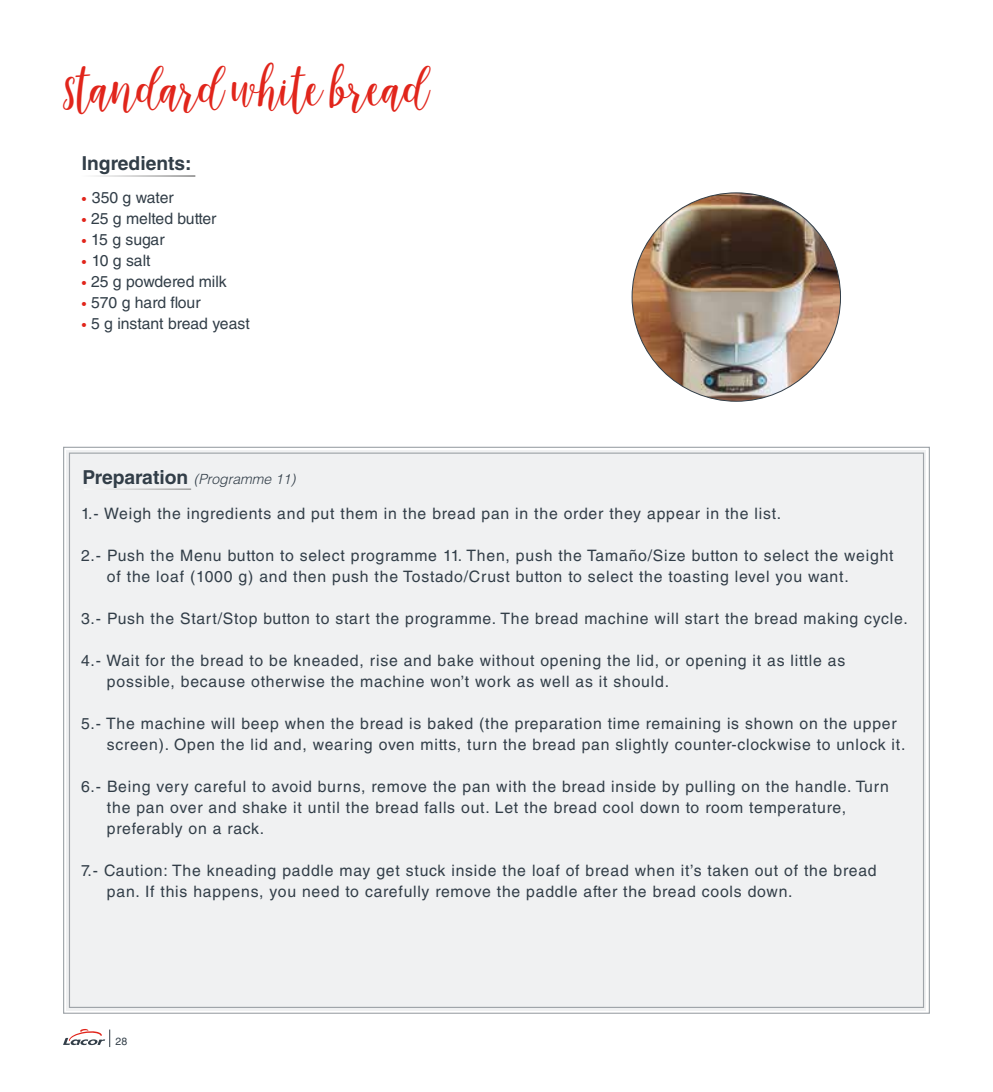
<style>
.page{position:relative;width:993px;height:1092px;background:#fff}
.page>*{position:absolute;margin:0;border:0;box-sizing:border-box;transform-origin:0 0}
.t1{font:33.25px "Malisia Script";color:#e1251b}
.t2{font:700 19.25px "Helvetica LT Std";color:#323e48}
.t3{font:15.75px/21px "Helvetica LT Std";letter-spacing:.05em;color:#323e48}
.t4{font:15.75px/21px "Helvetica LT Std";color:#323e48}
.t5{font:italic 300 14px "Helvetica LT Std";color:#323e48}
.t6{font:10.5px "Helvetica LT Std";color:#323e48}
.s1{font-weight:900;color:#e1251b}
.s2{font-weight:700;font-style:normal;font-size:19.25px}
</style>
<div class="page">
<svg style="left:63px;top:1029px;width:47px;height:17px"></svg>
<div style="left:63px;top:446px;width:867px;height:568px;background:#f0f1f2"></div>
<hr style="left:84px;top:489px;width:107px;height:1px;background:#fff">
<img style="left:632px;top:193px;width:208px;height:208px;border-radius:104px">
<h1 class="t1" style="left:63px;top:70px;width:367px">Standard white bread</h1>
<p class="t2" style="left:82px;top:152px;width:111px">Ingredients:</p>
<p class="t4" style="left:81px;top:187px;width:170px"><span class="s1">·</span> 350 g water<br><span class="s1">·</span> 25 g melted butter<br><span class="s1">·</span> 15 g sugar<br><span class="s1">·</span> 10 g salt<br><span class="s1">·</span> 25 g powdered milk<br><span class="s1">·</span> 570 g hard flour<br><span class="s1">·</span> 5 g instant bread yeast</p>
<p class="t5" style="left:82px;top:470px;width:214px"><span class="s2">Preparation</span> (Programme 11)</p>
<p class="t3" style="left:81px;top:503px;width:701px">1.- Weigh the ingredients and put them in the bread pan in the order they appear in the list.</p>
<p class="t3" style="left:107px;top:545px;width:787px;text-indent:-26px">2.- Push the Menu button to select programme 11. Then, push the Tamaño/Size button to select the weight of the loaf (1000 g) and then push the Tostado/Crust button to select the toasting level you want.</p>
<p class="t3" style="left:81px;top:608px;width:828px">3.- Push the Start/Stop button to start the programme. The bread machine will start the bread making cycle.</p>
<p class="t3" style="left:107px;top:650px;width:739px;text-indent:-26px">4.- Wait for the bread to be kneaded, rise and bake without opening the lid, or opening it as little as possible, because otherwise the machine won’t work as well as it should.</p>
<p class="t3" style="left:107px;top:713px;width:799px;text-indent:-26px">5.- The machine will beep when the bread is baked (the preparation time remaining is shown on the upper screen). Open the lid and, wearing oven mitts, turn the bread pan slightly counter-clockwise to unlock it.</p>
<p class="t3" style="left:107px;top:776px;width:783px;text-indent:-26px">6.- Being very careful to avoid burns, remove the pan with the bread inside by pulling on the handle. Turn the pan over and shake it until the bread falls out. Let the bread cool down to room temperature, preferably on a rack.</p>
<p class="t3" style="left:107px;top:860px;width:771px;text-indent:-26px">7.- Caution: The kneading paddle may get stuck inside the loaf of bread when it’s taken out of the bread pan. If this happens, you need to carefully remove the paddle after the bread cools down.</p>
<p class="t6" style="left:116px;top:1034px;width:13px">28</p>
</div>
